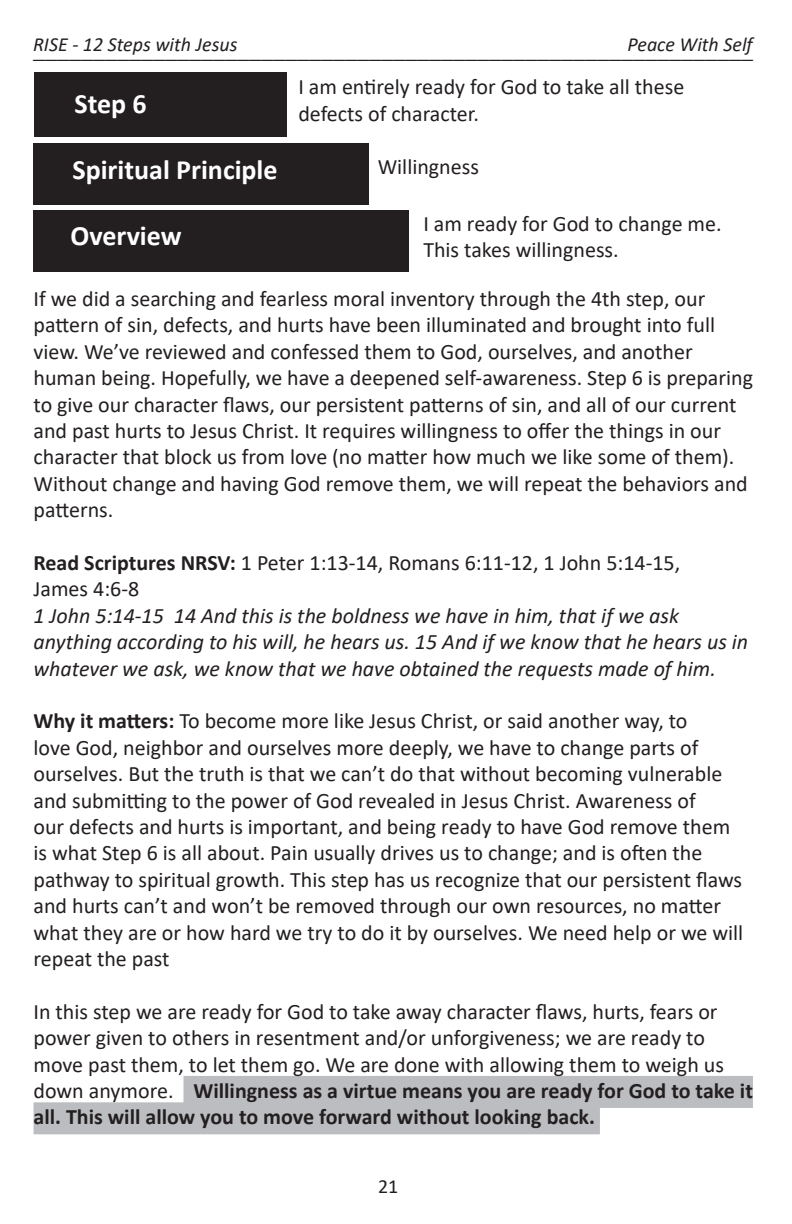
<style>
.page{position:relative;width:792px;height:1224px;background:#fff}
.page>*{position:absolute;margin:0;border:0;box-sizing:border-box;transform-origin:0 0}
.t1{font:700 28px "Calibri";color:#fff}
.t2{font:24px "Minion Pro";color:#231f20}
.t3{font:22px/26.4px "Calibri";color:#231f20}
.t4{font:italic 22px/26.4px "Calibri";color:#231f20}
.t5{font:italic 20px "Calibri";color:#231f20}
.t6{font:20px "Calibri";color:#231f20}
.s1{font-weight:700}
</style>
<div class="page">
<div style="left:34px;top:72px;width:253px;height:65px;background:#231f20"></div>
<div style="left:34px;top:143px;width:335px;height:61px;background:#231f20"></div>
<div style="left:33px;top:210px;width:375px;height:62px;background:#231f20"></div>
<div style="left:184px;top:1076px;width:569px;height:32px;background:#bcbdc0"></div>
<div style="left:34px;top:1102px;width:566px;height:32px;background:#bcbdc0"></div>
<p class="t5" style="left:33px;top:37px;width:206px">RISE - 12 Steps with Jesus</p>
<p class="t5" style="left:628px;top:37px;width:127px">Peace With Self</p>
<p class="t2" style="left:33px;top:42px;width:722px">____________________________________________________________</p>
<p class="t1" style="left:74px;top:93px;width:74px">Step 6</p>
<p class="t3" style="left:298px;top:73px;width:387px">I am entirely ready for God to take all these defects of character.</p>
<p class="t1" style="left:72px;top:158px;width:207px">Spiritual Principle</p>
<p class="t3" style="left:378px;top:155px;width:103px">Willingness</p>
<p class="t1" style="left:70px;top:225px;width:113px">Overview</p>
<p class="t3" style="left:423px;top:210px;width:300px">I am ready for God to change me.<br>This takes willingness.</p>
<p class="t3" style="left:34px;top:285px;width:721px">If we did a searching and fearless moral inventory through the 4th step, our pattern of sin, defects, and hurts have been illuminated and brought into full view. We’ve reviewed and confessed them to God, ourselves, and another human being. Hopefully, we have a deepened self-awareness. Step 6 is preparing to give our character flaws, our persistent patterns of sin, and all of our current and past hurts to Jesus Christ. It requires willingness to offer the things in our character that block us from love (no matter how much we like some of them).<br>Without change and having God remove them, we will repeat the behaviors and patterns.</p>
<p class="t3" style="left:34px;top:549px;width:648px"><span class="s1">Read Scriptures NRSV:</span> 1 Peter 1:13-14, Romans 6:11-12, 1 John 5:14-15,<br>James 4:6-8</p>
<p class="t4" style="left:34px;top:601px;width:716px">1 John 5:14-15 14 And this is the boldness we have in him, that if we ask anything according to his will, he hears us. 15 And if we know that he hears us in whatever we ask, we know that we have obtained the requests made of him.</p>
<p class="t3" style="left:34px;top:707px;width:711px"><span class="s1">Why it matters:</span> To become more like Jesus Christ, or said another way, to<br>love God, neighbor and ourselves more deeply, we have to change parts of ourselves. But the truth is that we can’t do that without becoming vulnerable and submitting to the power of God revealed in Jesus Christ. Awareness of<br>our defects and hurts is important, and being ready to have God remove them is what Step 6 is all about. Pain usually drives us to change; and is often the pathway to spiritual growth. This step has us recognize that our persistent flaws and hurts can’t and won’t be removed through our own resources, no matter what they are or how hard we try to do it by ourselves. We need help or we will repeat the past</p>
<p class="t3" style="left:34px;top:998px;width:721px">In this step we are ready for God to take away character flaws, hurts, fears or power given to others in resentment and/or unforgiveness; we are ready to move past them, to let them go. We are done with allowing them to weigh us down anymore. <span class="s1">Willingness as a virtue means you are ready for God to take it all. This will allow you to move forward without looking back.</span></p>
<p class="t6" style="left:378px;top:1172px;width:22px">21</p>
</div>
